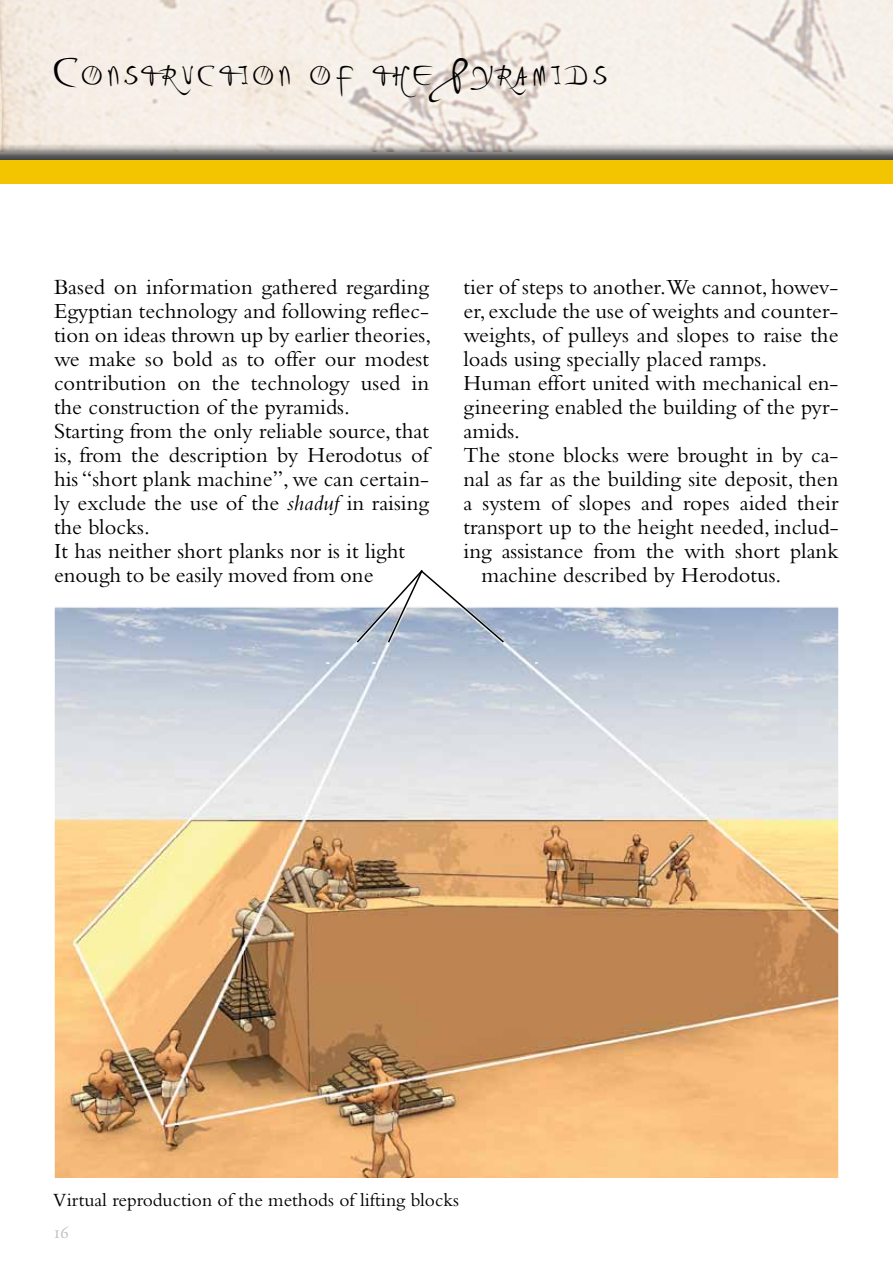
<style>
.page{position:relative;width:893px;height:1263px;background:#fff}
.page>*{position:absolute;margin:0;border:0;box-sizing:border-box;transform-origin:0 0}
.t1{font:30.45px "P22 Da Vinci Forward";letter-spacing:.155em;color:#000}
.t2{font:22.5px/24px "Bembo";color:#000}
.t3{font:19.5px "Bembo";color:#000}
.t4{font:18px "Adobe Garamond Regular SC";color:#c2c2c2}
.s1{font-size:43.5px}
.s2{font-style:italic}
</style>
<div class="page">
<img style="left:0;top:0;width:893px;height:143px">
<div style="left:0;top:143px;width:893px;height:42px;background:#000;opacity:.75"></div>
<div style="left:0;top:161px;width:893px;height:23px;background:#f2c500"></div>
<img style="left:56px;top:609px;width:781px;height:568px">
<svg style="left:355px;top:570px;width:150px;height:74px"></svg>
<h1 class="t1" style="left:53px;top:59px;width:556px"><span class="s1">C</span>onstruction of the <span class="s1">P</span>yramids</h1>
<p class="t2" style="left:54px;top:275px;width:379px">Based on information gathered regarding Egyptian technology and following reflec&shy;tion on ideas thrown up by earlier theories, we make so bold as to offer our modest contribution on the technology used in the construction of the pyramids.<br>Starting from the only reliable source, that is, from the description by Herodotus of his “short plank machine”, we can certain&shy;ly exclude the use of the <span class="s2">shaduf</span> in raising the blocks.<br>It has neither short planks nor is it light enough to be easily moved from one</p>
<p class="t2" style="left:463px;top:275px;width:377px">tier of steps to another.We cannot, howev-</p>
<p class="t2" style="left:463px;top:299px;width:376px">er, exclude the use of weights and counter-</p>
<p class="t2" style="left:463px;top:323px;width:377px">weights, of pulleys and slopes to raise the</p>
<p class="t2" style="left:463px;top:347px;width:305px">loads using specially placed ramps.</p>
<p class="t2" style="left:463px;top:371px;width:377px">Human effort united with mechanical en-</p>
<p class="t2" style="left:463px;top:395px;width:377px">gineering enabled the building of the pyr-</p>
<p class="t2" style="left:463px;top:419px;width:58px">amids.</p>
<p class="t2" style="left:463px;top:443px;width:376px">The stone blocks were brought in by ca-</p>
<p class="t2" style="left:463px;top:467px;width:376px">nal as far as the building site deposit, then</p>
<p class="t2" style="left:463px;top:491px;width:377px">a system of slopes and ropes aided their</p>
<p class="t2" style="left:463px;top:515px;width:377px">transport up to the height needed, includ-</p>
<p class="t2" style="left:463px;top:539px;width:377px">ing assistance from the with short plank</p>
<p class="t2" style="left:482px;top:563px;width:301px">machine described by Herodotus.</p>
<p class="t3" style="left:53px;top:1188px;width:407px">Virtual reproduction of the methods of lifting blocks</p>
<p class="t4" style="left:54px;top:1223px;width:16px">16</p>
</div>
